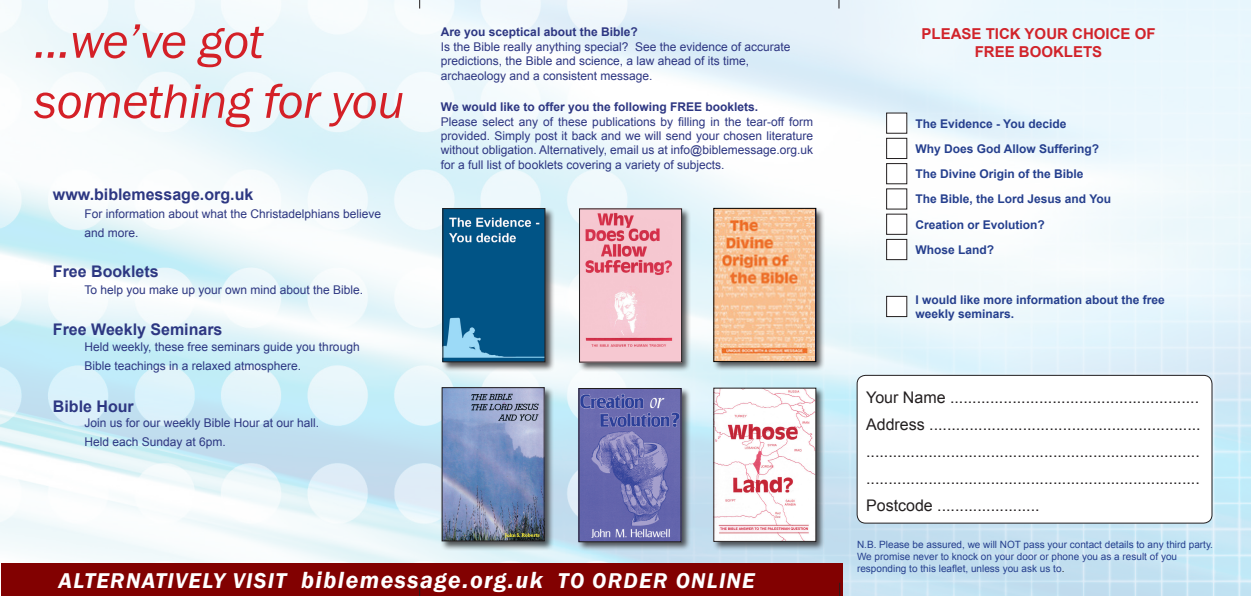
<style>
.page{position:relative;width:1259px;height:596px;background:#fff}
.page>*{position:absolute;margin:0;border:0;box-sizing:border-box;transform-origin:0 0}
.t1{font:italic 50px/60px "Franklin Gothic";letter-spacing:-.01em;color:#d42027}
.t2{font:italic 600 22px "Franklin Gothic";letter-spacing:.06em;color:#fff}
.t3{font:16px/27px "Arial";color:#231f20}
.t4{font:700 16px "Arial";color:#2d3782}
.t5{font:700 15px "Arial";color:#d1232a}
.t6{font:12px/14.4px "Arial";color:#2d3682}
.t7{font:12px/19px "Arial";color:#2d3782}
.t8{font:700 12px "Arial";color:#253f8e}
.t9{font:700 12px "Arial";color:#2d3682}
.t10{font:10px/12px "Arial";color:#253f8e}
.s1{font-size:24px}
.s2{color:#231f20}
</style>
<div class="page">
<img style="left:0;top:0;width:1250px;height:595px">
<div style="left:1px;top:562px;width:841px;height:33px;background:#820101"></div>
<div style="left:857px;top:375px;width:355px;height:147px;background:#fff;border-radius:9px"></div>
<div style="left:856px;top:374px;width:356px;height:149px;border:1px solid #231f20;border-radius:9px"></div>
<div style="left:886px;top:113px;width:21px;height:20px;background:#fff"></div>
<div style="left:886px;top:112px;width:21px;height:22px;border:1px solid #231f20"></div>
<div style="left:886px;top:138px;width:21px;height:20px;background:#fff"></div>
<div style="left:886px;top:138px;width:21px;height:21px;border:1px solid #231f20"></div>
<div style="left:886px;top:163px;width:21px;height:21px;background:#fff"></div>
<div style="left:886px;top:163px;width:21px;height:21px;border:1px solid #231f20"></div>
<div style="left:886px;top:189px;width:21px;height:20px;background:#fff"></div>
<div style="left:886px;top:214px;width:21px;height:20px;background:#fff"></div>
<div style="left:886px;top:213px;width:21px;height:22px;border:1px solid #231f20"></div>
<div style="left:886px;top:239px;width:21px;height:20px;background:#fff"></div>
<div style="left:886px;top:239px;width:21px;height:21px;border:1px solid #231f20"></div>
<div style="left:886px;top:296px;width:21px;height:20px;background:#fff"></div>
<div style="left:886px;top:296px;width:21px;height:21px;border:1px solid #231f20"></div>
<div style="left:578px;top:207px;width:117px;height:169px;background:#231f20;opacity:.75"></div>
<img style="left:581px;top:210px;width:99px;height:150px">
<div style="left:579px;top:208px;width:103px;height:154px;border:1px solid #231f20"></div>
<div style="left:577px;top:387px;width:118px;height:168px;background:#231f20;opacity:.75"></div>
<img style="left:581px;top:390px;width:98px;height:149px">
<div style="left:712px;top:207px;width:117px;height:168px;background:#231f20;opacity:.75"></div>
<img style="left:715px;top:210px;width:99px;height:149px">
<div style="left:713px;top:208px;width:103px;height:153px;border:1px solid #000"></div>
<div style="left:441px;top:207px;width:118px;height:168px;background:#231f20;opacity:.75"></div>
<img style="left:445px;top:210px;width:98px;height:150px">
<div style="left:443px;top:208px;width:102px;height:154px;border:1px solid #231f20"></div>
<svg style="left:419px;top:582px;width:1px;height:13px"></svg>
<svg style="left:839px;top:582px;width:1px;height:13px"></svg>
<div style="left:440px;top:386px;width:118px;height:168px;background:#231f20;opacity:.75"></div>
<img style="left:444px;top:389px;width:98px;height:149px">
<div style="left:442px;top:387px;width:102px;height:153px;border:1px solid #231f20"></div>
<div style="left:712px;top:386px;width:117px;height:169px;background:#231f20;opacity:.75"></div>
<img style="left:715px;top:390px;width:99px;height:149px">
<p class="t1" style="left:34px;top:12px;width:372px">...we’ve got something for you</p>
<p class="t4" style="left:53px;top:184px;width:202px">www.biblemessage.org.uk</p>
<p class="t7" style="left:84px;top:204px;width:298px">For information about what the Christadelphians believe</p>
<p class="t7" style="left:84px;top:223px;width:56px">and more.</p>
<p class="t4" style="left:53px;top:261px;width:107px">Free Booklets</p>
<p class="t7" style="left:84px;top:280px;width:280px">To help you make up your own mind about the Bible.</p>
<p class="t4" style="left:53px;top:318px;width:171px">Free Weekly Seminars</p>
<p class="t7" style="left:84px;top:337px;width:277px">Held weekly, these free seminars guide you through<br>Bible teachings in a relaxed atmosphere.</p>
<p class="t4" style="left:53px;top:395px;width:82px">Bible Hour</p>
<p class="t7" style="left:84px;top:413px;width:236px">Join us for our weekly Bible Hour at our hall.</p>
<p class="t7" style="left:84px;top:432px;width:143px">Held each Sunday at 6pm.</p>
<p class="t9" style="left:441px;top:24px;width:198px">Are you sceptical about the Bible?</p>
<p class="t6" style="left:441px;top:39px;width:351px">Is the Bible really anything special? See the evidence of accurate predictions, the Bible and science, a law ahead of its time, archaeology and a consistent message.</p>
<p class="t9" style="left:441px;top:99px;width:319px">We would like to offer you the following FREE booklets.</p>
<p class="t6" style="left:441px;top:114px;width:374px;text-align:justify">Please select any of these publications by filling in the tear-off form provided. Simply post it back and we will send your chosen literature without obligation. Alternatively, email us at info@biblemessage.org.uk for a full list of booklets covering a variety of subjects.</p>
<p class="t2" style="left:59px;top:566px;width:698px">ALTERNATIVELY VISIT <span class="s1">biblemessage.org.uk</span> TO ORDER ONLINE</p>
<p class="t5" style="left:921px;top:24px;width:235px">PLEASE TICK YOUR CHOICE OF</p>
<p class="t5" style="left:974px;top:42px;width:129px">FREE BOOKLETS</p>
<p class="t8" style="left:915px;top:115px;width:152px">The Evidence - You decide</p>
<p class="t8" style="left:915px;top:140px;width:185px">Why Does God Allow Suffering?</p>
<p class="t8" style="left:915px;top:191px;width:197px">The Bible, the Lord Jesus and You</p>
<p class="t8" style="left:915px;top:166px;width:170px">The Divine Origin of the Bible</p>
<p class="t8" style="left:915px;top:216px;width:131px">Creation or Evolution?</p>
<p class="t8" style="left:915px;top:241px;width:80px">Whose Land?</p>
<p class="t8" style="left:915px;top:292px;width:251px">I would like more information about the free</p>
<p class="t8" style="left:915px;top:306px;width:100px">weekly seminars.</p>
<p class="t3" style="left:866px;top:383px;width:334px">Your Name ........................................................</p>
<p class="t3" style="left:866px;top:410px;width:336px">Address .............................................................</p>
<p class="t3" style="left:866px;top:437px;width:335px">........................................................................... ...........................................................................</p>
<p class="t3" style="left:866px;top:491px;width:175px">Postcode .......................</p>
<p class="t10" style="left:857px;top:538px;width:357px">N.B. Please be assured, we will NOT pass your contact details to any third party.</p>
<p class="t10" style="left:857px;top:550px;width:321px">We promise never to knock on your door or phone you as a result of you responding to this leaflet, unless you ask us to<span class="s2">.</span></p>
</div>
